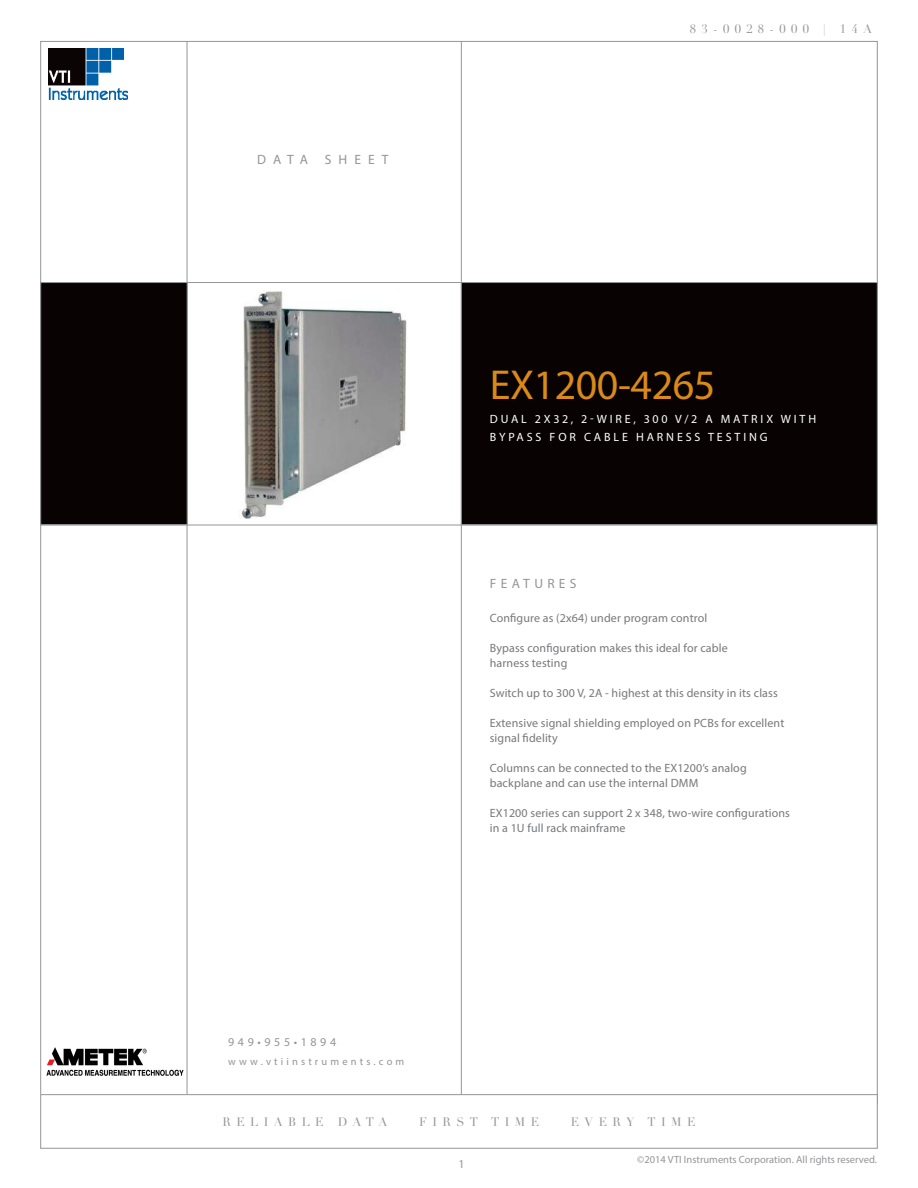
<style>
.page{position:relative;width:918px;height:1188px;background:#fff}
.page>*{position:absolute;margin:0;border:0;box-sizing:border-box;transform-origin:0 0}
.t1{font:42px "Myriad Pro";letter-spacing:-.01em;color:#da8a16}
.t2{font:13.5px "Myriad Pro";letter-spacing:.52em;color:#939598}
.t3{font:13.5px "Myriad Pro";letter-spacing:.32em;color:#939598}
.t4{font:12px/15px "Myriad Pro";letter-spacing:.01em;color:#76787b}
.t5{font:12px/18px "Myriad Pro";letter-spacing:.24em;color:#fff}
.t6{font:12px "Didot";letter-spacing:.45em;color:#939598}
.t7{font:12px "Myriad Pro";letter-spacing:.3em;color:#939598}
.t8{font:10.5px "Myriad Pro";color:#939598}
.t9{font:10.5px "Myriad Pro";letter-spacing:.3em;color:#939598}
</style>
<div class="page">
<hr style="left:40px;top:282px;width:837px;height:1px;background:#939598">
<hr style="left:40px;top:525px;width:837px;height:1px;background:#939598">
<hr style="left:187px;top:41px;width:1px;height:1054px;background:#939598">
<hr style="left:461px;top:41px;width:1px;height:1053px;background:#939598">
<div style="left:40px;top:282px;width:147px;height:243px;background:#080302;border:1px solid #939598"></div>
<div style="left:461px;top:282px;width:416px;height:243px;background:#080302;border:1px solid #939598"></div>
<div style="left:40px;top:1094px;width:837px;height:54px;border:1px solid #939598"></div>
<img style="left:241px;top:290px;width:166px;height:229px">
<img style="left:49px;top:49px;width:78px;height:51px">
<img style="left:47px;top:1047px;width:136px;height:28px">
<p class="t2" style="left:257px;top:151px;width:133px">DATA SHEET</p>
<p class="t7" style="left:228px;top:1035px;width:109px">949•955•1894</p>
<p class="t9" style="left:228px;top:1055px;width:178px">www.vtiinstruments.com</p>
<p class="t6" style="left:690px;top:22px;width:184px">83-0028-000 | 14A</p>
<h1 class="t1" style="left:490px;top:359px;width:227px">EX1200-4265</h1>
<p class="t5" style="left:490px;top:410px;width:328px">DUAL 2X32, 2-WIRE, 300 V/2 A MATRIX WITH<br>BYPASS FOR CABLE HARNESS TESTING</p>
<p class="t3" style="left:490px;top:575px;width:88px">FEATURES</p>
<p class="t4" style="left:490px;top:611px;width:219px">Configure as (2x64) under program control</p>
<p class="t4" style="left:490px;top:641px;width:240px">Bypass configuration makes this ideal for cable harness testing</p>
<p class="t4" style="left:490px;top:686px;width:290px">Switch up to 300 V, 2A - highest at this density in its class</p>
<p class="t4" style="left:490px;top:716px;width:296px">Extensive signal shielding employed on PCBs for excellent signal fidelity</p>
<p class="t4" style="left:490px;top:761px;width:258px">Columns can be connected to the EX1200’s analog backplane and can use the internal DMM</p>
<p class="t4" style="left:490px;top:806px;width:302px">EX1200 series can support 2 x 348, two-wire configurations in a 1U full rack mainframe</p>
<p class="t6" style="left:222px;top:1115px;width:166px">RELIABLE DATA</p>
<p class="t6" style="left:419px;top:1115px;width:122px">FIRST TIME</p>
<p class="t6" style="left:571px;top:1115px;width:126px">EVERY TIME</p>
<p class="t7" style="left:458px;top:1157px;width:8px">1</p>
<p class="t8" style="left:637px;top:1153px;width:241px">©2014 VTI Instruments Corporation. All rights reserved.</p>
</div>
